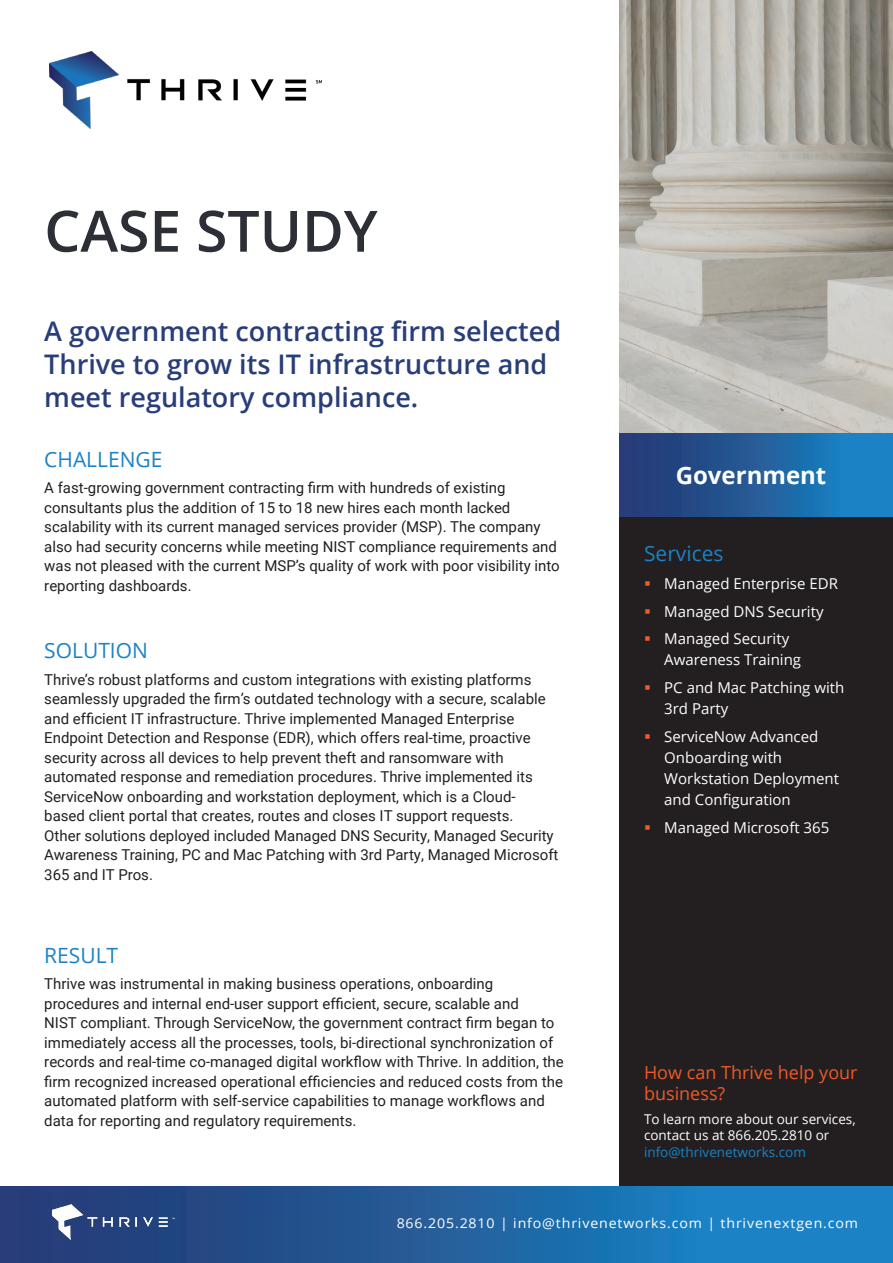
<style>
.page{position:relative;width:893px;height:1263px;background:#fff}
.page>*{position:absolute;margin:0;border:0;box-sizing:border-box;transform-origin:0 0}
.t1{font:600 57px "Open Sans";color:#2d2f37}
.t2{font:600 27px/33px "Open Sans";color:#283d79}
.Heading_1_-_center{font:700 24px "Open Sans";color:#fff}
.t3{font:21px "Open Sans";color:#1b82c5}
.t4{font:18px/21px "Open Sans";color:#f15929}
.t5{font:15px/19.5px "Roboto";color:#231f20}
.t6{font:15px/21px "Open Sans";color:#fff}
.t7{font:13.5px "Open Sans";letter-spacing:.06em;color:#fff;scale:1.05 1}
.t8{font:13.5px/16.5px "Open Sans";color:#fff}
.t9{font:13.5px "Open Sans";color:#1b82c5}
</style>
<div class="page">
<div style="left:619px;top:516px;width:274px;height:747px;background:#231f20"></div>
<div style="left:0;top:1187px;width:893px;height:76px;background:linear-gradient(to right,#273670,#198ccf)"></div>
<div style="left:619px;top:432px;width:274px;height:84px;background:linear-gradient(to right,#28356e,#198acc)"></div>
<img style="left:53px;top:1205px;width:122px;height:34px">
<img style="left:619px;top:0;width:274px;height:432px">
<img style="left:49px;top:51px;width:272px;height:77px">
<p class="t1" style="left:44px;top:192px;width:335px">CASE STUDY</p>
<p class="t2" style="left:44px;top:314px;width:518px">A government contracting firm selected<br>Thrive to grow its IT infrastructure and meet regulatory compliance.</p>
<p class="t3" style="left:44px;top:445px;width:120px">CHALLENGE</p>
<p class="t5" style="left:44px;top:478px;width:517px">A fast-growing government contracting firm with hundreds of existing consultants plus the addition of 15 to 18 new hires each month lacked scalability with its current managed services provider (MSP). The company also had security concerns while meeting NIST compliance requirements and was not pleased with the current MSP’s quality of work with poor visibility into reporting dashboards.</p>
<p class="t3" style="left:44px;top:636px;width:105px">SOLUTION</p>
<p class="t5" style="left:44px;top:669px;width:516px">Thrive’s robust platforms and custom integrations with existing platforms seamlessly upgraded the firm’s outdated technology with a secure, scalable and efficient IT infrastructure. Thrive implemented Managed Enterprise Endpoint Detection and Response (EDR), which offers real-time, proactive security across all devices to help prevent theft and ransomware with automated response and remediation procedures. Thrive implemented its ServiceNow onboarding and workstation deployment, which is a Cloud&shy;based client portal that creates, routes and closes IT support requests.<br>Other solutions deployed included Managed DNS Security, Managed Security Awareness Training, PC and Mac Patching with 3rd Party, Managed Microsoft 365 and IT Pros.</p>
<p class="t3" style="left:44px;top:941px;width:75px">RESULT</p>
<p class="t5" style="left:44px;top:973px;width:521px">Thrive was instrumental in making business operations, onboarding procedures and internal end-user support efficient, secure, scalable and<br>NIST compliant. Through ServiceNow, the government contract firm began to immediately access all the processes, tools, bi-directional synchronization of records and real-time co-managed digital workflow with Thrive. In addition, the firm recognized increased operational efficiencies and reduced costs from the automated platform with self-service capabilities to manage workflows and data for reporting and regulatory requirements.</p>
<p class="Heading_1_-_center" style="left:676px;top:458px;width:152px">Government</p>
<p class="t3" style="left:644px;top:539px;width:81px">Services</p>
<p class="t6" style="left:664px;top:573px;width:175px">Managed Enterprise EDR</p>
<p class="t6" style="left:664px;top:600px;width:161px">Managed DNS Security</p>
<p class="t6" style="left:664px;top:628px;width:138px">Managed Security<br>Awareness Training</p>
<p class="t6" style="left:664px;top:677px;width:182px">PC and Mac Patching with<br>3rd Party</p>
<p class="t6" style="left:664px;top:726px;width:176px">ServiceNow Advanced<br>Onboarding with<br>Workstation Deployment and Configuration</p>
<p class="t6" style="left:664px;top:816px;width:167px">Managed Microsoft 365</p>
<p class="t4" style="left:644px;top:1062px;width:215px">How can Thrive help your business?</p>
<p class="t8" style="left:644px;top:1110px;width:213px">To learn more about our services, contact us at 866.205.2810 or</p>
<p class="t9" style="left:644px;top:1142px;width:163px">info@thrivenetworks.com</p>
<p class="t7" style="left:397px;top:1213px;width:441px">866.205.2810 | info@thrivenetworks.com | thrivenextgen.com</p>
</div>
